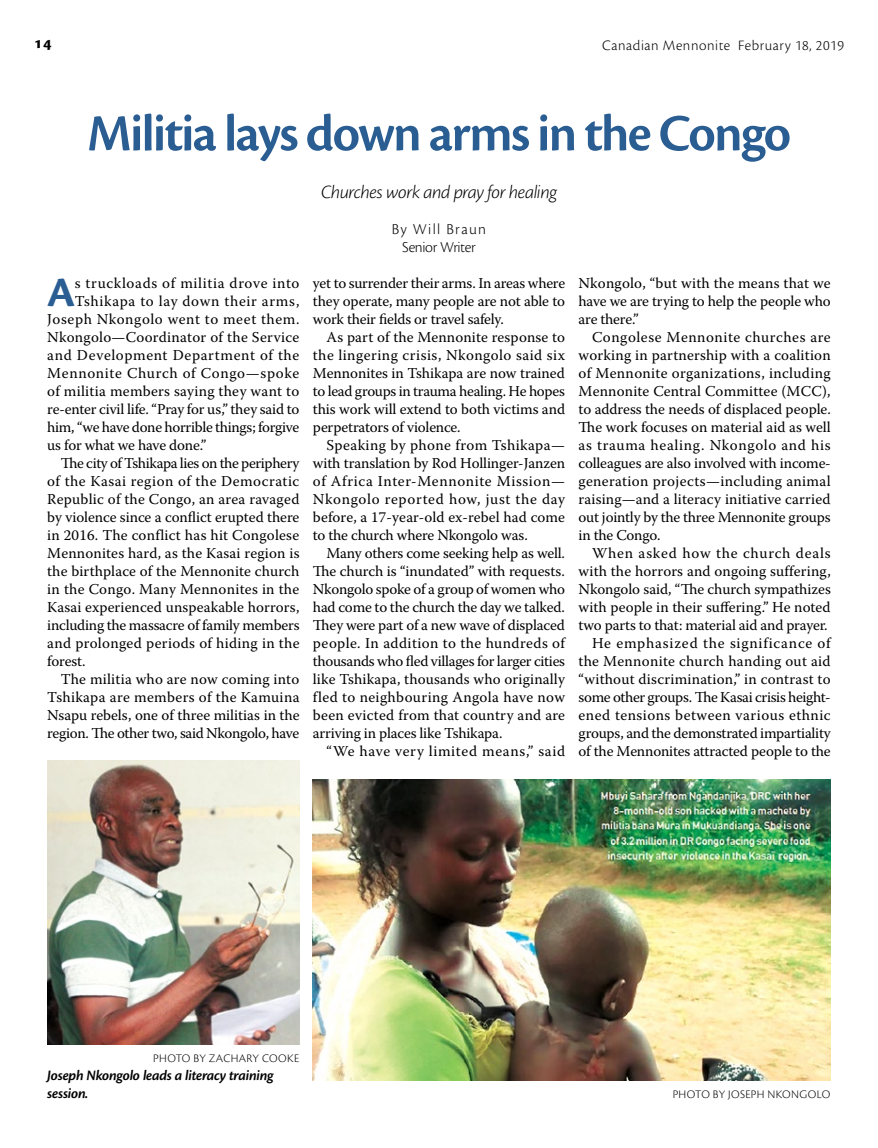
<style>
.page{position:relative;width:878px;height:1148px;background:#fff}
.page>*{position:absolute;margin:0;border:0;box-sizing:border-box;transform-origin:0 0}
.t1{font:600 54px "Cronos Pro";letter-spacing:-.03em;color:#2a5d92}
.t2{font:700 43.65px "Cronos Pro";color:#2a5d92}
.t3{font:italic 300 19.5px "Cronos Pro";letter-spacing:-.025em;color:#000}
.t4{font:700 18px "Cronos Pro";color:#000}
.t5{font:300 15.75px/18px "Cronos Pro";letter-spacing:.035em;color:#000;text-align:center}
.t6{font:15px/18px "Warnock Pro";letter-spacing:.005em;color:#000;text-align:justify}
.t7{font:15px "Warnock Pro";letter-spacing:.04em;color:#000}
.t8{font:15px "Warnock Pro";letter-spacing:-.02em;color:#000}
.t9{font:italic 600 15px/18px "Cronos Pro";letter-spacing:-.02em;color:#000}
.t10{font:15px "Warnock Pro";letter-spacing:-.025em;color:#000}
.t11{font:15px "Warnock Pro";letter-spacing:-.015em;color:#000}
.t12{font:300 15px "Cronos Pro";letter-spacing:.04em;color:#000}
.t13{font:15px "Warnock Pro";letter-spacing:.03em;color:#000}
.t14{font:15px "Warnock Pro";letter-spacing:.045em;color:#000}
.t15{font:300 12px "Cronos Pro";letter-spacing:.025em;color:#000}
</style>
<div class="page">
<img style="left:47px;top:760px;width:252px;height:284px">
<img style="left:313px;top:779px;width:517px;height:301px">
<p class="t4" style="left:34px;top:32px;width:19px">14</p>
<p class="t12" style="left:602px;top:36px;width:243px">Canadian Mennonite February 18, 2019</p>
<h1 class="t1" style="left:87px;top:102px;width:705px">Militia lays down arms in the Congo</h1>
<h3 class="t3" style="left:321px;top:181px;width:237px">Churches work and pray for healing</h3>
<p class="t5" style="left:392px;top:220px;width:96px">By Will Braun<br>Senior Writer</p>
<h2 class="t2" style="left:47px;top:267px;width:29px">A</h2>
<p class="t7" style="left:75px;top:274px;width:226px">s truckloads of militia drove into</p>
<p class="t7" style="left:75px;top:292px;width:226px">Tshikapa to lay down their arms,</p>
<p class="t7" style="left:47px;top:310px;width:254px">Joseph Nkongolo went to meet them.</p>
<p class="t6" style="left:47px;top:328px;width:253px">Nkongolo—Coordinator of the Service</p>
<p class="t7" style="left:47px;top:346px;width:253px">and Development Department of the</p>
<p class="t14" style="left:47px;top:364px;width:254px">Mennonite Church of Congo—spoke</p>
<p class="t6" style="left:47px;top:382px;width:253px">of militia members saying they want to</p>
<p class="t6" style="left:47px;top:400px;width:253px">re-enter civil life. “Pray for us,” they said to</p>
<p class="t8" style="left:47px;top:418px;width:253px">him, “we have done horrible things; forgive</p>
<p class="t6" style="left:47px;top:436px;width:160px">us for what we have done.”</p>
<p class="t10" style="left:61px;top:454px;width:240px">The city of Tshikapa lies on the periphery</p>
<p class="t13" style="left:47px;top:472px;width:253px">of the Kasai region of the Democratic</p>
<p class="t6" style="left:47px;top:490px;width:254px">Republic of the Congo, an area ravaged</p>
<p class="t6" style="left:47px;top:508px;width:254px">by violence since a conflict erupted there</p>
<p class="t6" style="left:47px;top:526px;width:253px">in 2016. The conflict has hit Congolese</p>
<p class="t6" style="left:47px;top:544px;width:254px">Mennonites hard, as the Kasai region is</p>
<p class="t6" style="left:47px;top:562px;width:253px">the birthplace of the Mennonite church</p>
<p class="t6" style="left:47px;top:580px;width:253px">in the Congo. Many Mennonites in the</p>
<p class="t6" style="left:47px;top:598px;width:254px">Kasai experienced unspeakable horrors,</p>
<p class="t11" style="left:47px;top:616px;width:254px">including the massacre of family members</p>
<p class="t6" style="left:47px;top:634px;width:254px">and prolonged periods of hiding in the</p>
<p class="t6" style="left:47px;top:652px;width:40px">forest.</p>
<p class="t6" style="left:61px;top:670px;width:240px">The militia who are now coming into</p>
<p class="t6" style="left:47px;top:688px;width:254px">Tshikapa are members of the Kamuina</p>
<p class="t6" style="left:47px;top:706px;width:254px">Nsapu rebels, one of three militias in the</p>
<p class="t8" style="left:47px;top:724px;width:253px">region. The other two, said Nkongolo, have</p>
<p class="t6" style="left:313px;top:274px;width:254px">yet to surrender their arms. In areas where they operate, many people are not able to work their fields or travel safely.</p>
<p class="t6" style="left:313px;top:328px;width:254px;text-indent:13px">As part of the Mennonite response to the lingering crisis, Nkongolo said six Mennonites in Tshikapa are now trained to lead groups in trauma healing. He hopes this work will extend to both victims and perpetrators of violence.</p>
<p class="t6" style="left:313px;top:436px;width:254px;text-indent:13px">Speaking by phone from Tshikapa— with translation by Rod Hollinger-Janzen of Africa Inter-Mennonite Mission— Nkongolo reported how, just the day before, a 17-year-old ex-rebel had come to the church where Nkongolo was.</p>
<p class="t6" style="left:313px;top:544px;width:254px;text-indent:13px">Many others come seeking help as well.<br>The church is “inundated” with requests.<br>Nkongolo spoke of a group of women who had come to the church the day we talked.<br>They were part of a new wave of displaced people. In addition to the hundreds of thousands who fled villages for larger cities like Tshikapa, thousands who originally fled to neighbouring Angola have now been evicted from that country and are arriving in places like Tshikapa.</p>
<p class="t7" style="left:326px;top:742px;width:240px">“We have very limited means,” said</p>
<p class="t6" style="left:578px;top:274px;width:254px">Nkongolo, “but with the means that we have we are trying to help the people who are there.”</p>
<p class="t6" style="left:578px;top:328px;width:254px;text-indent:14px">Congolese Mennonite churches are working in partnership with a coalition of Mennonite organizations, including Mennonite Central Committee (MCC), to address the needs of displaced people.<br>The work focuses on material aid as well as trauma healing. Nkongolo and his colleagues are also involved with income&shy;generation projects—including animal raising—and a literacy initiative carried out jointly by the three Mennonite groups in the Congo.</p>
<p class="t6" style="left:578px;top:544px;width:254px;text-align:right">When asked how the church deals with the horrors and ongoing suffering, Nkongolo said, “The church sympathizes with people in their suffering.” He noted two parts to that: material aid and prayer.<br>He emphasized the significance of the Mennonite church handing out aid “without discrimination,” in contrast to some other groups. The Kasai crisis height&shy;ened tensions between various ethnic groups, and the demonstrated impartiality of the Mennonites attracted people to the</p>
<p class="t15" style="left:153px;top:1051px;width:147px">PHOTO BY ZACHARY COOKE</p>
<p class="t9" style="left:47px;top:1067px;width:227px">Joseph Nkongolo leads a literacy training session.</p>
<p class="t15" style="left:672px;top:1087px;width:159px">PHOTO BY JOSEPH NKONGOLO</p>
</div>
